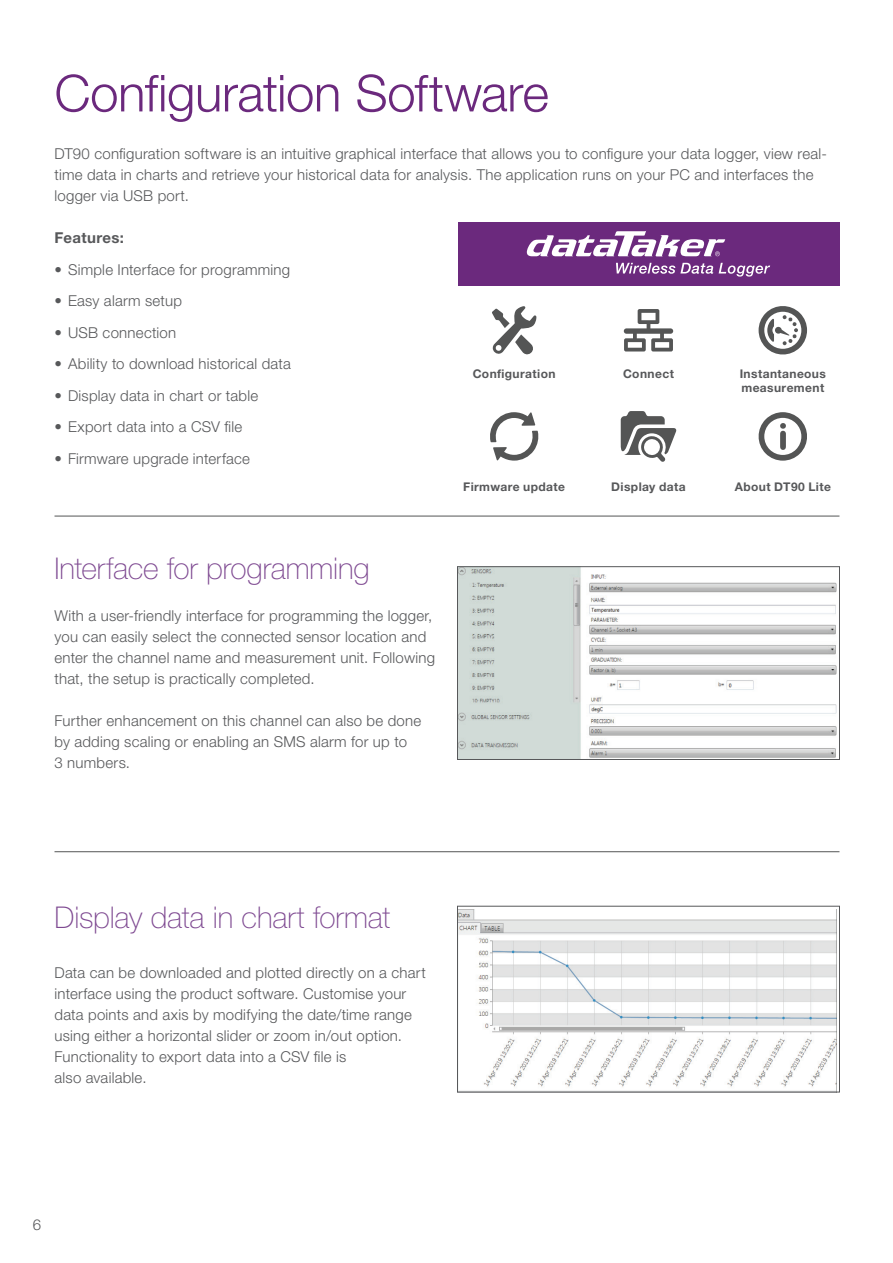
<style>
.page{position:relative;width:893px;height:1263px;background:#fff}
.page>*{position:absolute;margin:0;border:0;box-sizing:border-box;transform-origin:0 0}
.t1{font:300 51px "Helvetica Neue LT Std";letter-spacing:-.01em;color:#6b297d}
.t2{font:100 30px "Helvetica Neue LT Std";letter-spacing:-.005em;color:#7e4991}
.t3{font:300 15px/21px "Helvetica Neue LT Std";letter-spacing:.015em;color:#57585a}
.t4{font:700 15px "Helvetica Neue LT Std";letter-spacing:.025em;color:#57585a}
.t5{font:700 12px/14.4px "Helvetica Neue LT Std";letter-spacing:.035em;color:#57585a}
</style>
<div class="page">
<img style="left:459px;top:568px;width:378px;height:190px">
<div style="left:457px;top:566px;width:383px;height:194px;border:1px solid #57585a"></div>
<img style="left:459px;top:909px;width:377px;height:178px">
<div style="left:457px;top:906px;width:383px;height:186px;border:1px solid #57585a"></div>
<svg style="left:492px;top:306px;width:45px;height:49px"></svg>
<svg style="left:624px;top:309px;width:49px;height:42px"></svg>
<svg style="left:759px;top:306px;width:48px;height:49px"></svg>
<div style="left:457px;top:222px;width:382px;height:63px;background:#6b297d"></div>
<svg style="left:527px;top:231px;width:198px;height:25px"></svg>
<svg style="left:616px;top:263px;width:97px;height:11px"></svg>
<svg style="left:719px;top:263px;width:51px;height:14px"></svg>
<svg style="left:490px;top:412px;width:49px;height:49px"></svg>
<svg style="left:621px;top:411px;width:56px;height:51px"></svg>
<svg style="left:758px;top:412px;width:49px;height:49px"></svg>
<hr style="left:55px;top:516px;width:784px;height:1px;background:#545555">
<hr style="left:55px;top:851px;width:784px;height:1px;background:#545555">
<h1 class="t1" style="left:55px;top:62px;width:496px">Configuration Software</h1>
<p class="t3" style="left:55px;top:143px;width:774px">DT90 configuration software is an intuitive graphical interface that allows you to configure your data logger, view real&shy;time data in charts and retrieve your historical data for analysis. The application runs on your PC and interfaces the logger via USB port.</p>
<p class="t4" style="left:55px;top:228px;width:71px">Features:</p>
<p class="t3" style="left:55px;top:259px;width:237px">• Simple Interface for programming</p>
<p class="t3" style="left:55px;top:290px;width:129px">• Easy alarm setup</p>
<p class="t3" style="left:55px;top:322px;width:123px">• USB connection</p>
<p class="t3" style="left:55px;top:353px;width:238px">• Ability to download historical data</p>
<p class="t3" style="left:55px;top:385px;width:205px">• Display data in chart or table</p>
<p class="t3" style="left:55px;top:416px;width:189px">• Export data into a CSV file</p>
<p class="t3" style="left:55px;top:448px;width:197px">• Firmware upgrade interface</p>
<h2 class="t2" style="left:55px;top:552px;width:317px">Interface for programming</h2>
<p class="t3" style="left:55px;top:605px;width:382px">With a user-friendly interface for programming the logger, you can easily select the connected sensor location and enter the channel name and measurement unit. Following that, the setup is practically completed.</p>
<p class="t3" style="left:55px;top:710px;width:368px">Further enhancement on this channel can also be done by adding scaling or enabling an SMS alarm for up to<br>3 numbers.</p>
<p class="t5" style="left:473px;top:366px;width:84px">Configuration</p>
<p class="t5" style="left:623px;top:366px;width:52px">Connect</p>
<p class="t5" style="left:740px;top:366px;width:88px">Instantaneous measurement</p>
<p class="t5" style="left:463px;top:480px;width:103px">Firmware update</p>
<p class="t5" style="left:611px;top:480px;width:76px">Display data</p>
<p class="t5" style="left:735px;top:480px;width:98px">About DT90 Lite</p>
<h2 class="t2" style="left:55px;top:900px;width:337px">Display data in chart format</h2>
<p class="t3" style="left:55px;top:962px;width:373px">Data can be downloaded and plotted directly on a chart interface using the product software. Customise your data points and axis by modifying the date/time range using either a horizontal slider or zoom in/out option.<br>Functionality to export data into a CSV file is<br>also available.</p>
<p class="t3" style="left:33px;top:1214px;width:10px">6</p>
</div>
